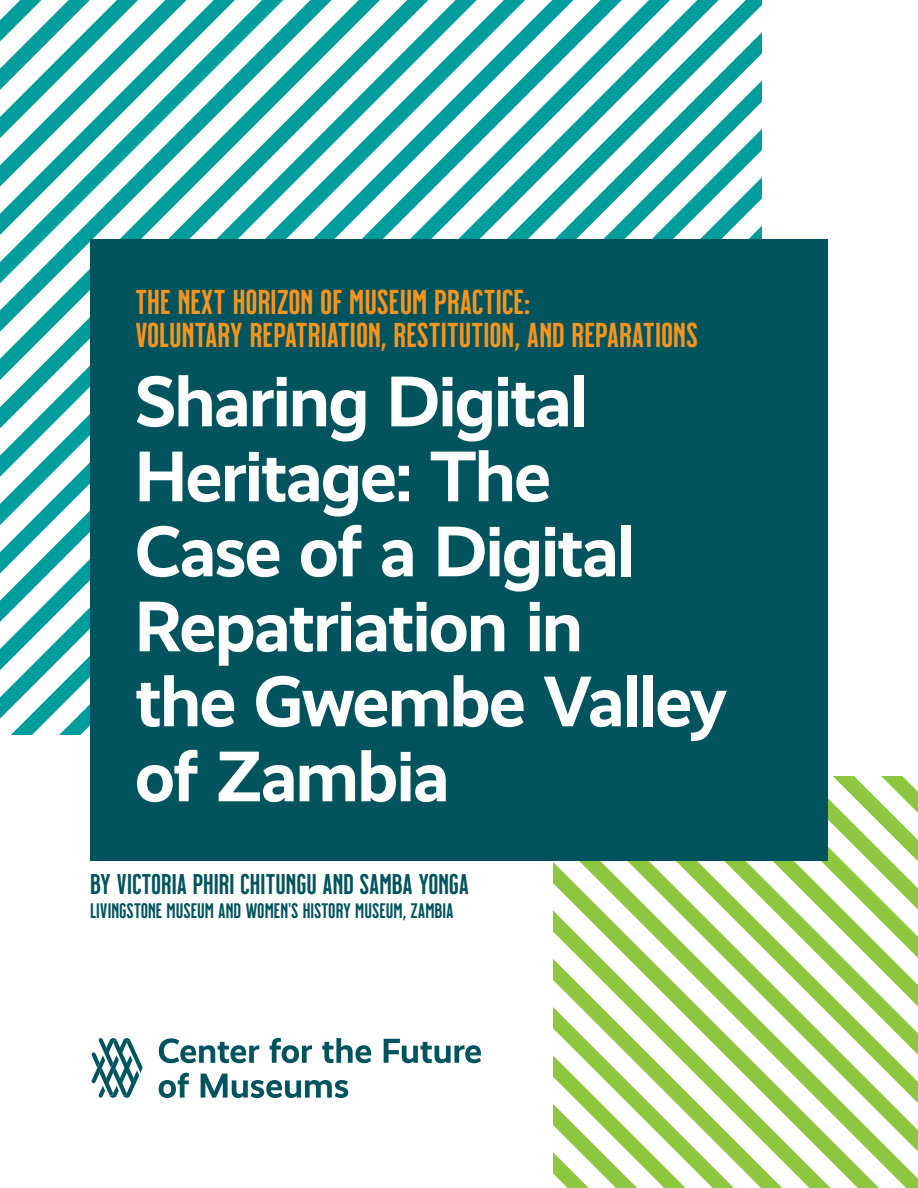
<style>
.page{position:relative;width:918px;height:1188px;background:#fff}
.page>*{position:absolute;margin:0;border:0;box-sizing:border-box;transform-origin:0 0}
.H1_-_Title_48pt{font:700 72px/75px "Realist";letter-spacing:-.025em;color:#fff}
.H3_-_Milkstore_23pt_dark{font:34.5px/33px "Milkstore 02 Clean";color:#f7941e}
.H3_-_Milkstore_23pt_dark-2{font:28.5px "Milkstore 02 Clean";color:#01545e}
.H3_-_Milkstore_23pt_dark-3{font:21px "Milkstore 02 Clean";color:#01545e}
</style>
<div class="page">
<svg style="left:1px;top:0;width:223px;height:677px"></svg>
<svg style="left:224px;top:0;width:537px;height:239px"></svg>
<svg style="left:321px;top:25px;width:440px;height:214px"></svg>
<svg style="left:843px;top:776px;width:75px;height:412px"></svg>
<svg style="left:554px;top:776px;width:289px;height:412px"></svg>
<div style="left:90px;top:239px;width:738px;height:621px;background:#01545e"></div>
<svg style="left:159px;top:1038px;width:100px;height:25px"></svg>
<svg style="left:270px;top:1038px;width:42px;height:25px"></svg>
<svg style="left:322px;top:1038px;width:49px;height:25px"></svg>
<svg style="left:384px;top:1039px;width:97px;height:24px"></svg>
<svg style="left:159px;top:1073px;width:30px;height:25px"></svg>
<svg style="left:201px;top:1074px;width:147px;height:24px"></svg>
<svg style="left:91px;top:1038px;width:52px;height:60px"></svg>
<h3 class="H3_-_Milkstore_23pt_dark" style="left:135px;top:285px;width:565px">THE NEXT HORIZON OF MUSEUM PRACTICE:<br>VOLUNTARY REPATRIATION, RESTITUTION, AND REPARATIONS</h3>
<h1 class="H1_-_Title_48pt" style="left:135px;top:364px;width:594px">Sharing Digital<br>Heritage: The<br>Case of a Digital<br>Repatriation in<br>the Gwembe Valley of Zambia</h1>
<h3 class="H3_-_Milkstore_23pt_dark-2" style="left:90px;top:868px;width:381px">BY VICTORIA PHIRI CHITUNGU AND SAMBA YONGA</h3>
<h3 class="H3_-_Milkstore_23pt_dark-3" style="left:90px;top:899px;width:365px">LIVINGSTONE MUSEUM AND WOMEN’S HISTORY MUSEUM, ZAMBIA</h3>
</div>
